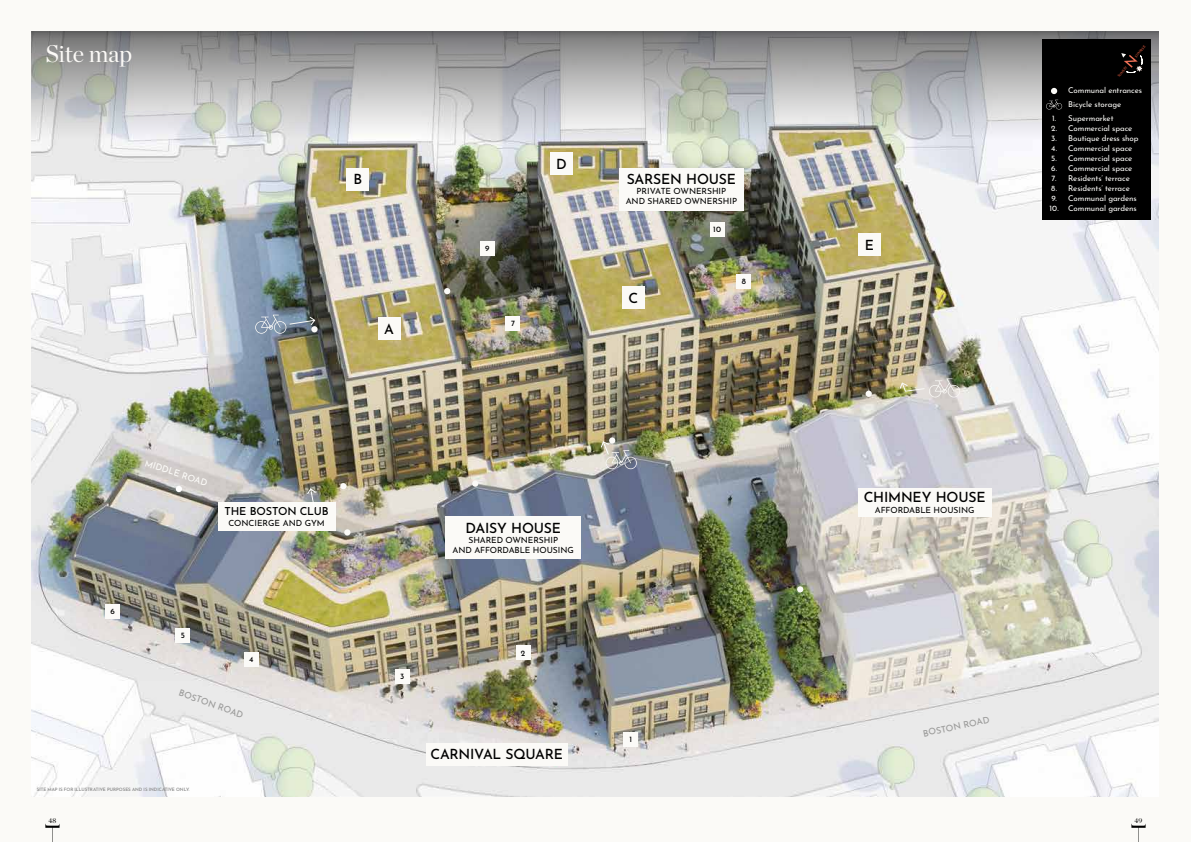
<style>
.page{position:relative;width:1191px;height:842px;background:#fff}
.page>*{position:absolute;margin:0;border:0;box-sizing:border-box;transform-origin:0 0}
.t1{font:24px "Chronicle Display";letter-spacing:-.005em;color:#fcfaf7}
.t2{font:500 14px "Josefin Sans";letter-spacing:-.015em;color:#000}
.t3{font:500 11px "Josefin Sans";letter-spacing:-.015em;color:#000}
.t4{font:500 9px "Josefin Sans";color:#9d9d9c}
.t5{font:500 9px "Josefin Sans";color:#fbfaf7}
.t6{font:8.5px/10.2px "Josefin Sans";letter-spacing:-.005em;color:#000;text-align:center}
.t7{font:8px/14px "Josefin Sans";letter-spacing:-.015em;color:#fbfaf7}
.t8{font:500 8px "Josefin Sans";color:#000}
.t9{font:7px "Chronicle Display";color:#000}
.t10{font:600 4.5px "Josefin Sans";letter-spacing:-.005em;color:#878787}
.t11{font:3.3px "Josefin Sans";color:#ec5f42}
</style>
<div class="page">
<div style="left:0;top:0;width:595px;height:842px;background:#fbfaf7"></div>
<div style="left:595px;top:0;width:596px;height:842px;background:#fbfaf7"></div>
<img style="left:31px;top:139px;width:1127px;height:658px">
<svg style="left:31px;top:31px;width:1127px;height:108px;background:#b0b1b1"></svg>
<div style="left:1042px;top:40px;width:109px;height:180px;background:#000"></div>
<svg style="left:1051px;top:88px;width:6px;height:6px"></svg>
<svg style="left:1046px;top:100px;width:16px;height:10px"></svg>
<div style="left:426px;top:743px;width:141px;height:22px;background:#fbfaf7"></div>
<div style="left:445px;top:516px;width:136px;height:43px;background:#fbfaf7"></div>
<div style="left:218px;top:502px;width:117px;height:29px;background:#fbfaf7"></div>
<div style="left:858px;top:488px;width:133px;height:28px;background:#fbfaf7"></div>
<div style="left:619px;top:168px;width:125px;height:42px;background:#fbfaf7"></div>
<div style="left:609px;top:437px;width:6px;height:7px;background:#fbfaf7;border-radius:50%"></div>
<svg style="left:797px;top:586px;width:6px;height:6px"></svg>
<div style="left:472px;top:480px;width:6px;height:7px;background:#fbfaf7;border-radius:50%"></div>
<svg style="left:340px;top:483px;width:6px;height:6px"></svg>
<svg style="left:344px;top:529px;width:6px;height:6px"></svg>
<svg style="left:176px;top:486px;width:6px;height:6px"></svg>
<svg style="left:444px;top:288px;width:6px;height:6px"></svg>
<div style="left:865px;top:391px;width:7px;height:6px;background:#fbfaf7;border-radius:50%"></div>
<svg style="left:1121px;top:53px;width:21px;height:20px"></svg>
<div style="left:378px;top:317px;width:22px;height:23px;background:#fbfaf7"></div>
<div style="left:622px;top:286px;width:23px;height:23px;background:#fbfaf7"></div>
<div style="left:858px;top:234px;width:22px;height:22px;background:#fbfaf7"></div>
<svg style="left:899px;top:378px;width:61px;height:19px"></svg>
<svg style="left:306px;top:487px;width:10px;height:15px"></svg>
<svg style="left:600px;top:440px;width:37px;height:29px"></svg>
<svg style="left:255px;top:315px;width:62px;height:19px"></svg>
<div style="left:346px;top:168px;width:23px;height:22px;background:#fbfaf7"></div>
<div style="left:550px;top:153px;width:23px;height:22px;background:#fbfaf7"></div>
<div style="left:624px;top:732px;width:14px;height:14px;background:#fbfaf7"></div>
<div style="left:516px;top:646px;width:14px;height:14px;background:#fbfaf7"></div>
<div style="left:395px;top:669px;width:14px;height:14px;background:#fbfaf7"></div>
<div style="left:176px;top:628px;width:14px;height:14px;background:#fbfaf7"></div>
<div style="left:244px;top:652px;width:14px;height:14px;background:#fbfaf7"></div>
<div style="left:105px;top:604px;width:15px;height:14px;background:#fbfaf7"></div>
<div style="left:506px;top:316px;width:14px;height:15px;background:#fbfaf7"></div>
<div style="left:736px;top:274px;width:15px;height:15px;background:#fbfaf7"></div>
<div style="left:480px;top:241px;width:14px;height:14px;background:#fbfaf7"></div>
<div style="left:710px;top:222px;width:14px;height:14px;background:#fbfaf7"></div>
<svg style="left:45px;top:824px;width:15px;height:18px"></svg>
<svg style="left:1131px;top:824px;width:14px;height:18px"></svg>
<h1 class="t1" style="left:45px;top:35px;width:88px">Site map</h1>
<h2 class="t2" style="left:353px;top:169px;width:10px">B</h2>
<h2 class="t2" style="left:384px;top:319px;width:11px">A</h2>
<p class="t8" style="left:485px;top:242px;width:6px">9</p>
<p class="t8" style="left:511px;top:318px;width:5px">7</p>
<h2 class="t2" style="left:556px;top:154px;width:12px">D</h2>
<p class="t5" style="left:147px;top:456px;width:67px;rotate:18deg">MIDDLE ROAD</p>
<h3 class="t3" style="left:224px;top:503px;width:106px">THE BOSTON CLUB</h3>
<p class="t6" style="left:228px;top:516px;width:98px">CONCIERGE AND GYM</p>
<p class="t8" style="left:110px;top:605px;width:6px">6</p>
<p class="t8" style="left:181px;top:629px;width:6px">5</p>
<p class="t8" style="left:249px;top:653px;width:6px">4</p>
<p class="t4" style="left:182px;top:686px;width:69px;rotate:20deg">BOSTON ROAD</p>
<h2 class="t2" style="left:465px;top:517px;width:97px">DAISY HOUSE</h2>
<p class="t6" style="left:452px;top:534px;width:123px">SHARED OWNERSHIP<br>AND AFFORDABLE HOUSING</p>
<p class="t8" style="left:400px;top:670px;width:6px">3</p>
<p class="t8" style="left:521px;top:647px;width:6px">2</p>
<h2 class="t2" style="left:430px;top:744px;width:134px">CARNIVAL SQUARE</h2>
<h2 class="t2" style="left:627px;top:169px;width:111px">SARSEN HOUSE</h2>
<p class="t6" style="left:625px;top:185px;width:113px">PRIVATE OWNERSHIP<br>AND SHARED OWNERSHIP</p>
<h2 class="t2" style="left:628px;top:287px;width:11px">C</h2>
<p class="t8" style="left:713px;top:223px;width:9px">10</p>
<p class="t8" style="left:741px;top:276px;width:6px">8</p>
<p class="t8" style="left:629px;top:733px;width:4px">1</p>
<h2 class="t2" style="left:865px;top:235px;width:11px">E</h2>
<p class="t11" style="left:1133px;top:55px;width:16px;rotate:-49deg">SUNRISE</p>
<p class="t11" style="left:1116px;top:75px;width:15px;rotate:-49deg">SUNSET</p>
<p class="t7" style="left:1068px;top:83px;width:75px">Communal entrances<br>Bicycle storage</p>
<p class="t7" style="left:1052px;top:111px;width:63px">1. Supermarket</p>
<p class="t7" style="left:1051px;top:121px;width:83px">2. Commercial space</p>
<p class="t7" style="left:1051px;top:131px;width:89px">3. Boutique dress shop</p>
<p class="t7" style="left:1051px;top:141px;width:83px">4. Commercial space</p>
<p class="t7" style="left:1051px;top:151px;width:83px">5. Commercial space</p>
<p class="t7" style="left:1051px;top:161px;width:83px">6. Commercial space</p>
<p class="t7" style="left:1051px;top:171px;width:80px">7. Residents’ terrace</p>
<p class="t7" style="left:1051px;top:181px;width:80px">8. Residents’ terrace</p>
<p class="t7" style="left:1051px;top:191px;width:87px">9. Communal gardens</p>
<p class="t7" style="left:1049px;top:201px;width:89px">10. Communal gardens</p>
<h2 class="t2" style="left:864px;top:487px;width:123px">CHIMNEY HOUSE</h2>
<p class="t6" style="left:875px;top:503px;width:101px">AFFORDABLE HOUSING</p>
<p class="t4" style="left:921px;top:727px;width:69px;rotate:-12deg">BOSTON ROAD</p>
<p class="t10" style="left:37px;top:785px;width:154px">SITE MAP IS FOR ILLUSTRATIVE PURPOSES AND IS INDICATIVE ONLY.</p>
<p class="t9" style="left:48px;top:815px;width:10px">48</p>
<p class="t9" style="left:1134px;top:815px;width:10px">49</p>
</div>
